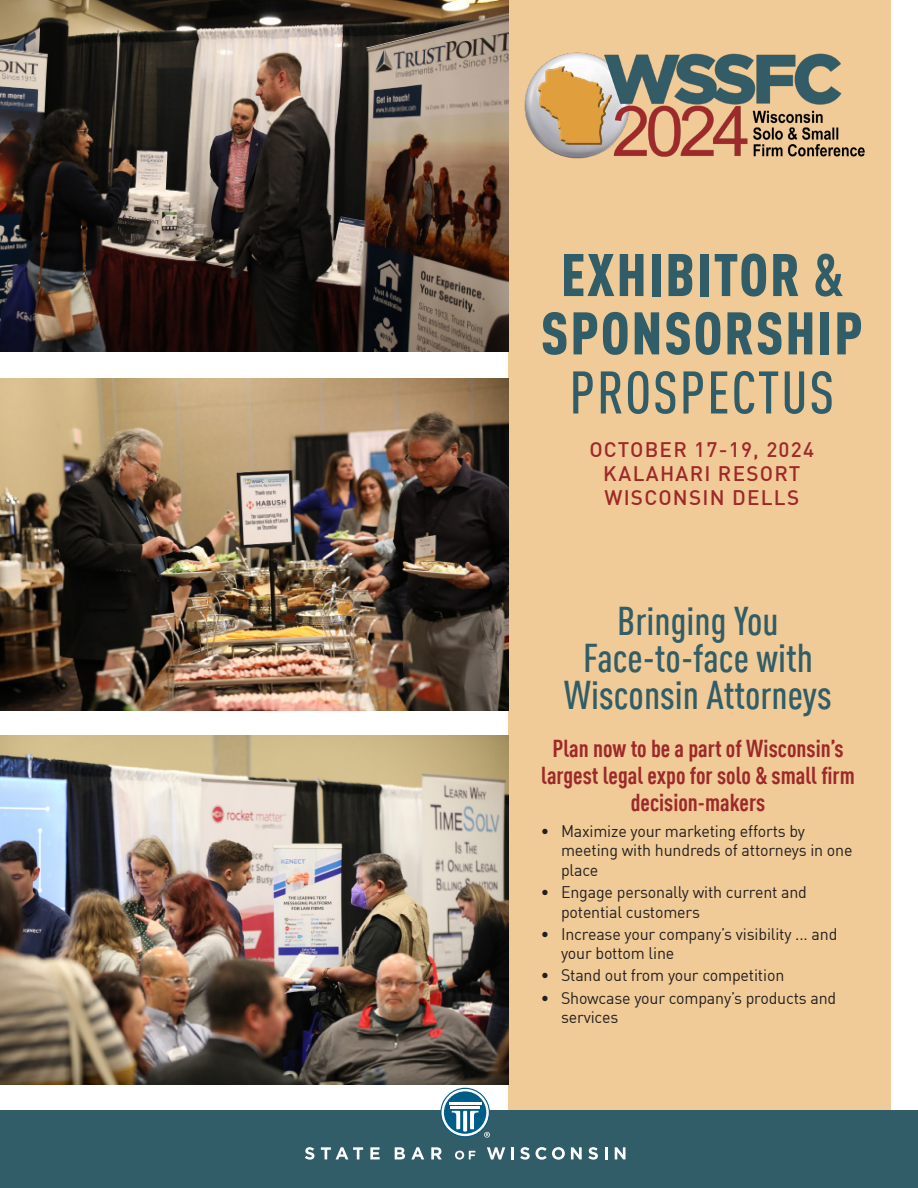
<style>
.page{position:relative;width:918px;height:1188px;background:#fff}
.page>*{position:absolute;margin:0;border:0;box-sizing:border-box;transform-origin:0 0}
.HEAD-BOT{font:900 condensed 59.1px/59.1px "DIN Offc";letter-spacing:.03em;color:#305d67;text-align:center}
.Subhead{font:500 condensed 39.3px/37.2px "DIN Offc";color:#305d67;text-align:center;scale:1.04 1}
.Head{font:700 condensed 24px/27px "DIN Offc";color:#9d292b;text-align:center}
.HEAD-TOP{font:500 20.7px "DIN Offc";letter-spacing:.06em;color:#9d292b}
.bullets{font:16.5px/19.5px "DIN Offc";letter-spacing:-.01em;color:#231f20}
.s1{font-weight:700}
.s2{font-weight:500}
</style>
<div class="page">
<div style="left:508px;top:0;width:383px;height:1136px;background:#f0cb97"></div>
<div style="left:0;top:1111px;width:918px;height:77px;background:#305d67"></div>
<svg style="left:305px;top:1147px;width:9px;height:13px"></svg>
<svg style="left:321px;top:1147px;width:42px;height:12px"></svg>
<svg style="left:370px;top:1147px;width:10px;height:12px"></svg>
<svg style="left:395px;top:1147px;width:10px;height:12px"></svg>
<svg style="left:411px;top:1147px;width:13px;height:12px"></svg>
<svg style="left:431px;top:1147px;width:11px;height:12px"></svg>
<svg style="left:455px;top:1151px;width:20px;height:9px"></svg>
<svg style="left:487px;top:1147px;width:18px;height:13px"></svg>
<svg style="left:511px;top:1147px;width:3px;height:12px"></svg>
<svg style="left:520px;top:1147px;width:10px;height:13px"></svg>
<svg style="left:536px;top:1147px;width:29px;height:13px"></svg>
<svg style="left:571px;top:1147px;width:11px;height:12px"></svg>
<svg style="left:588px;top:1147px;width:10px;height:13px"></svg>
<svg style="left:605px;top:1147px;width:2px;height:12px"></svg>
<svg style="left:615px;top:1147px;width:10px;height:12px"></svg>
<svg style="left:440px;top:1088px;width:50px;height:50px"></svg>
<img style="left:0;top:378px;width:508px;height:332px">
<img style="left:0;top:0;width:508px;height:351px">
<img style="left:0;top:735px;width:508px;height:349px">
<img style="left:524px;top:52px;width:341px;height:107px">
<p class="HEAD-BOT" style="left:561px;top:244px;width:284px">EXHIBITOR <span class="s1">&amp;</span></p>
<p class="HEAD-BOT" style="left:541px;top:302px;width:324px">SPONSORSHIP<br><span class="s2">PROSPECTUS</span></p>
<p class="HEAD-TOP" style="left:590px;top:436px;width:226px">OCTOBER 17-19, 2024</p>
<p class="HEAD-TOP" style="left:603px;top:460px;width:199px">KALAHARI RESORT</p>
<p class="HEAD-TOP" style="left:604px;top:484px;width:196px">WISCONSIN DELLS</p>
<p class="Subhead" style="left:564px;top:601px;width:259px">Bringing You<br>Face-to-face with<br>Wisconsin Attorneys</p>
<p class="Head" style="left:541px;top:734px;width:315px">Plan now to be a part of Wisconsin’s largest legal expo for solo &amp; small firm decision-makers</p>
<p class="bullets" style="left:561px;top:821px;width:293px;text-indent:-20px">• Maximize your marketing efforts by meeting with hundreds of attorneys in one place</p>
<p class="bullets" style="left:561px;top:882px;width:247px;text-indent:-20px">• Engage personally with current and potential customers</p>
<p class="bullets" style="left:561px;top:924px;width:278px;text-indent:-20px">• Increase your company’s visibility ... and your bottom line</p>
<p class="bullets" style="left:541px;top:965px;width:245px">• Stand out from your competition</p>
<p class="bullets" style="left:561px;top:988px;width:277px;text-indent:-20px">• Showcase your company’s products and services</p>
</div>
